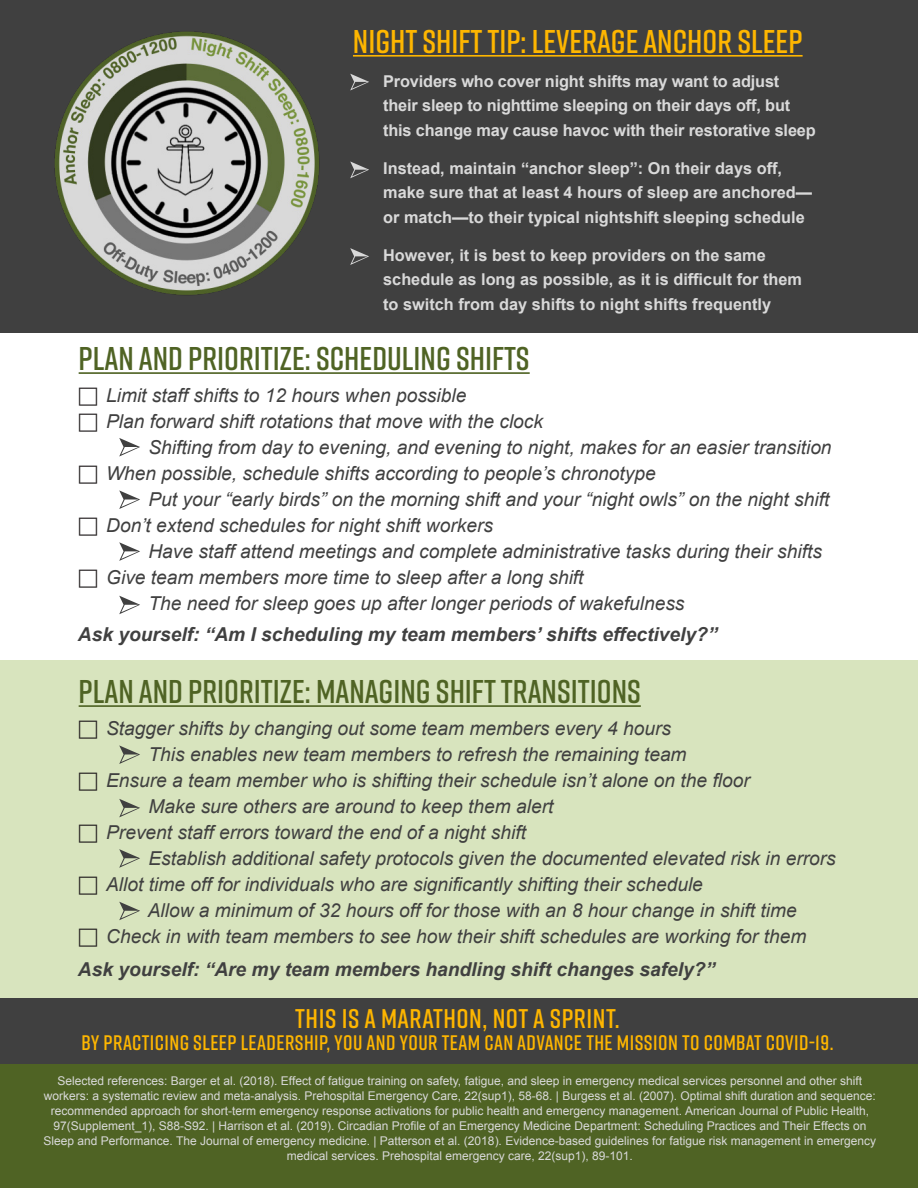
<style>
.page{position:relative;width:918px;height:1188px;background:#fff}
.page>*{position:absolute;margin:0;border:0;box-sizing:border-box;transform-origin:0 0}
.t1{font:600 32.85px "Rift";color:#4f6324}
.t2{font:600 32.85px "Rift";color:#feb600}
.t3{font:600 27px "Rift";letter-spacing:.02em;color:#feb600}
.t4{font:600 21px "Rift";letter-spacing:.02em;color:#feb600}
.t5{font:italic 19.2px "Arial";color:#404040}
.deck{font:italic 700 19.2px "Arial";color:#404040}
.t6{font:700 16.35px/24.5px "Arial";color:#d9d9d9}
.t7{font:12px/15px "Arial";color:#d9d9d9;text-align:center}
</style>
<div class="page">
<div style="left:0;top:983px;width:918px;height:119px;background:#404040"></div>
<div style="left:0;top:661px;width:918px;height:337px;background:#d8e4be"></div>
<hr style="left:79px;top:372px;width:451px;height:2px;background:#4f6324">
<div style="left:0;top:0;width:918px;height:333px;background:#404040"></div>
<div style="left:0;top:1065px;width:918px;height:123px;background:#4f6324"></div>
<img style="left:54px;top:31px;width:266px;height:264px">
<hr style="left:353px;top:55px;width:450px;height:2px;background:#feb600">
<svg style="left:350px;top:74px;width:19px;height:17px"></svg>
<svg style="left:350px;top:161px;width:19px;height:17px"></svg>
<svg style="left:350px;top:248px;width:19px;height:17px"></svg>
<svg style="left:119px;top:438px;width:21px;height:19px"></svg>
<svg style="left:119px;top:542px;width:21px;height:19px"></svg>
<svg style="left:119px;top:596px;width:21px;height:18px"></svg>
<hr style="left:79px;top:705px;width:562px;height:2px;background:#4f6324">
<svg style="left:119px;top:745px;width:21px;height:19px"></svg>
<svg style="left:119px;top:799px;width:21px;height:18px"></svg>
<svg style="left:119px;top:849px;width:21px;height:19px"></svg>
<svg style="left:119px;top:902px;width:21px;height:18px"></svg>
<svg style="left:119px;top:490px;width:21px;height:19px"></svg>
<p class="t2" style="left:353px;top:18px;width:451px">NIGHT SHIFT TIP: LEVERAGE ANCHOR SLEEP</p>
<p class="t6" style="left:383px;top:69px;width:434px">Providers who cover night shifts may want to adjust their sleep to nighttime sleeping on their days off, but this change may cause havoc with their restorative sleep</p>
<p class="t6" style="left:383px;top:156px;width:430px">Instead, maintain “anchor sleep”: On their days off, make sure that at least 4 hours of sleep are anchored— or match—to their typical nightshift sleeping schedule</p>
<p class="t6" style="left:383px;top:244px;width:420px">However, it is best to keep providers on the same schedule as long as possible, as it is difficult for them to switch from day shifts to night shifts frequently</p>
<p class="t1" style="left:79px;top:335px;width:453px">PLAN AND PRIORITIZE: SCHEDULING SHIFTS</p>
<p class="t5" style="left:106px;top:383px;width:362px">Limit staff shifts to 12 hours when possible</p>
<p class="t5" style="left:106px;top:409px;width:438px">Plan forward shift rotations that move with the clock</p>
<p class="t5" style="left:148px;top:435px;width:685px">Shifting from day to evening, and evening to night, makes for an easier transition</p>
<p class="t5" style="left:106px;top:461px;width:551px">When possible, schedule shifts according to people’s chronotype</p>
<p class="t5" style="left:148px;top:487px;width:682px">Put your “early birds” on the morning shift and your “night owls” on the night shift</p>
<p class="t5" style="left:106px;top:513px;width:388px">Don’t extend schedules for night shift workers</p>
<p class="t5" style="left:148px;top:539px;width:675px">Have staff attend meetings and complete administrative tasks during their shifts</p>
<p class="t5" style="left:106px;top:565px;width:479px">Give team members more time to sleep after a long shift</p>
<p class="t5" style="left:148px;top:591px;width:538px">The need for sleep goes up after longer periods of wakefulness</p>
<p class="deck" style="left:78px;top:622px;width:641px">Ask yourself: “Am I scheduling my team members’ shifts effectively?”</p>
<p class="t1" style="left:79px;top:668px;width:564px">PLAN AND PRIORITIZE: MANAGING SHIFT TRANSITIONS</p>
<p class="t5" style="left:106px;top:716px;width:566px">Stagger shifts by changing out some team members every 4 hours</p>
<p class="t5" style="left:148px;top:742px;width:540px">This enables new team members to refresh the remaining team</p>
<p class="t5" style="left:106px;top:768px;width:645px">Ensure a team member who is shifting their schedule isn’t alone on the floor</p>
<p class="t5" style="left:148px;top:794px;width:406px">Make sure others are around to keep them alert</p>
<p class="t5" style="left:106px;top:820px;width:421px">Prevent staff errors toward the end of a night shift</p>
<p class="t5" style="left:148px;top:846px;width:689px">Establish additional safety protocols given the documented elevated risk in errors</p>
<p class="t5" style="left:106px;top:872px;width:598px">Allot time off for individuals who are significantly shifting their schedule</p>
<p class="t5" style="left:148px;top:898px;width:651px">Allow a minimum of 32 hours off for those with an 8 hour change in shift time</p>
<p class="t5" style="left:106px;top:924px;width:702px">Check in with team members to see how their shift schedules are working for them</p>
<p class="deck" style="left:78px;top:957px;width:639px">Ask yourself: “Are my team members handling shift changes safely?”</p>
<p class="t3" style="left:295px;top:999px;width:326px">THIS IS A MARATHON, NOT A SPRINT.</p>
<p class="t4" style="left:82px;top:1028px;width:754px">BY PRACTICING SLEEP LEADERSHIP, YOU AND YOUR TEAM CAN ADVANCE THE MISSION TO COMBAT COVID-19.</p>
<p class="t7" style="left:44px;top:1074px;width:834px">Selected references: Barger et al. (2018). Effect of fatigue training on safety, fatigue, and sleep in emergency medical services personnel and other shift workers: a systematic review and meta-analysis. Prehospital Emergency Care, 22(sup1), 58-68. | Burgess et al. (2007). Optimal shift duration and sequence: recommended approach for short-term emergency response activations for public health and emergency management. American Journal of Public Health, 97(Supplement_1), S88-S92. | Harrison et al. (2019). Circadian Profile of an Emergency Medicine Department: Scheduling Practices and Their Effects on Sleep and Performance. The Journal of emergency medicine. | Patterson et al. (2018). Evidence-based guidelines for fatigue risk management in emergency medical services. Prehospital emergency care, 22(sup1), 89-101.</p>
</div>
